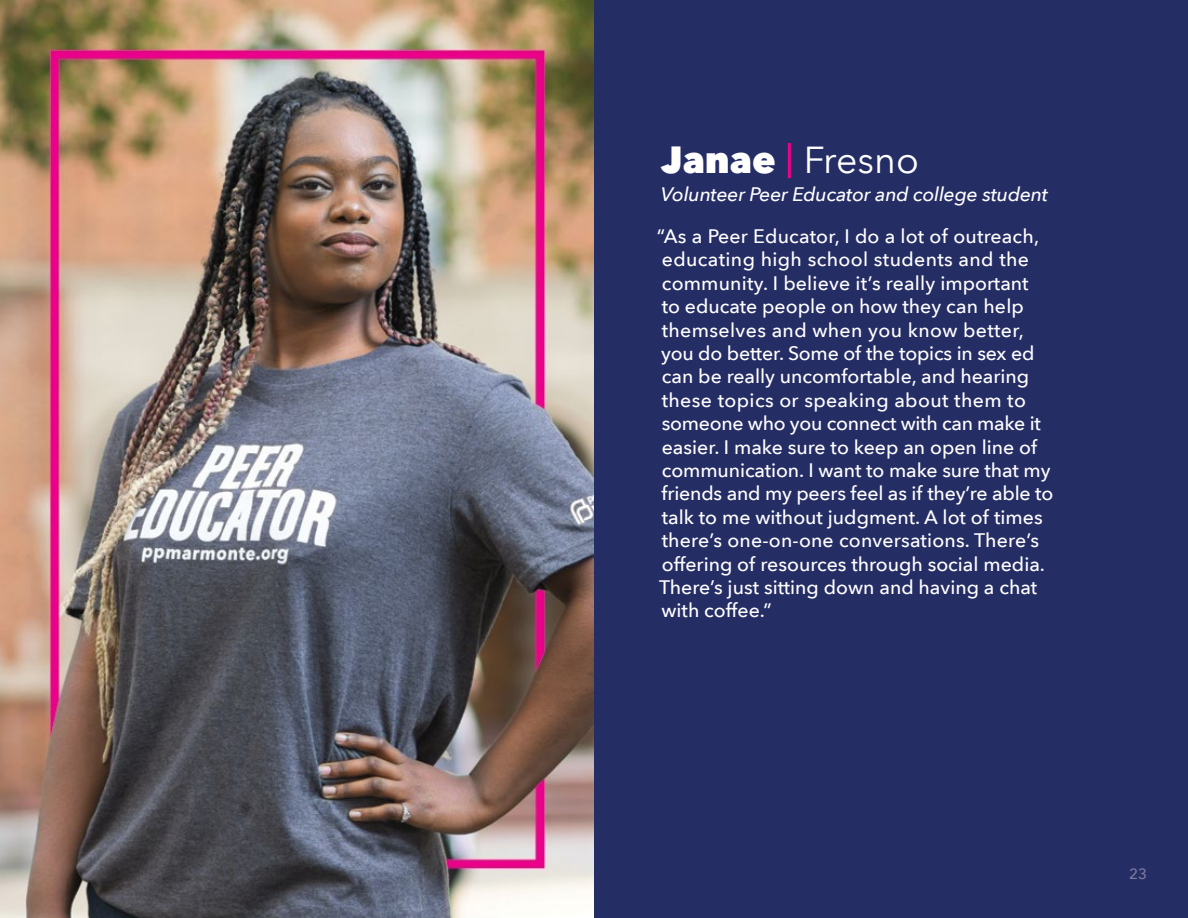
<style>
.page{position:relative;width:1188px;height:918px;background:#fff}
.page>*{position:absolute;margin:0;border:0;box-sizing:border-box;transform-origin:0 0}
.t1{font:37.5px "Avenir Next LT Pro";color:#fff}
.t2{font:500 19.5px/23.4px "Avenir Next LT Pro";color:#fff}
.t3{font:italic 500 19.5px "Avenir Next LT Pro";letter-spacing:-.01em;color:#fff}
.t4{font:500 15px "Avenir Next LT Pro";color:#7e7a9d}
.s1{font-weight:800}
</style>
<div class="page">
<div style="left:594px;top:0;width:594px;height:918px;background:#252d65"></div>
<hr style="left:788px;top:143px;width:3px;height:35px;background:#ec008c">
<img style="left:0;top:0;width:594px;height:918px">
<h1 class="t1" style="left:662px;top:137px;width:259px"><span class="s1">Janae</span> Fresno</h1>
<p class="t3" style="left:661px;top:183px;width:389px">Volunteer Peer Educator and college student</p>
<p class="t2" style="left:657px;top:224px;width:398px">“As a Peer Educator, I do a lot of outreach, educating high school students and the community. I believe it’s really important<br>to educate people on how they can help themselves and when you know better, you do better. Some of the topics in sex ed can be really uncomfortable, and hearing these topics or speaking about them to someone who you connect with can make it easier. I make sure to keep an open line of communication. I want to make sure that my friends and my peers feel as if they’re able to talk to me without judgment. A lot of times there’s one-on-one conversations. There’s offering of resources through social media.<br>There’s just sitting down and having a chat with coffee.”</p>
<p class="t4" style="left:1129px;top:864px;width:19px">23</p>
</div>
